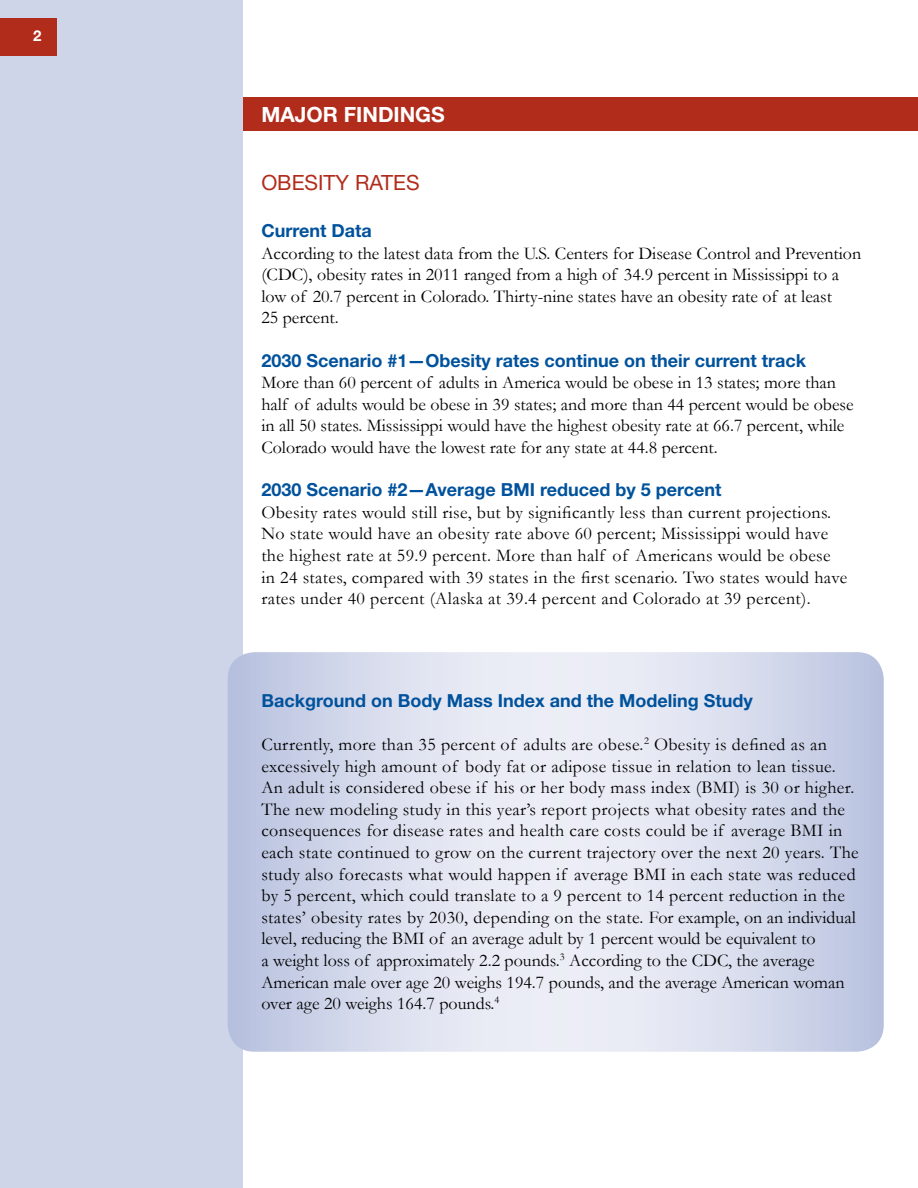
<style>
.page{position:relative;width:918px;height:1188px;background:#fff}
.page>*{position:absolute;margin:0;border:0;box-sizing:border-box;transform-origin:0 0}
.t1{font:700 21px "Helvetica Neue";color:#fff}
.t2{font:21px "Helvetica Neue";color:#b22c1c}
.t3{font:18px/21.6px "Garamond";letter-spacing:.02em;color:#000}
.t4{font:18px/21.6px "Garamond";color:#000}
.t5{font:700 18px "Helvetica Neue";color:#00529c}
.t6{font:700 15px "Helvetica Neue";color:#fff}
</style>
<div class="page">
<div style="left:1px;top:0;width:242px;height:1188px;background:#cfd5e9"></div>
<div style="left:0;top:18px;width:57px;height:37px;background:#b22c1c"></div>
<div style="left:243px;top:98px;width:675px;height:33px;background:#b22c1c"></div>
<svg style="left:228px;top:652px;width:656px;height:400px;background:#d8dded"></svg>
<p class="t6" style="left:33px;top:27px;width:10px">2</p>
<p class="t1" style="left:261px;top:101px;width:185px">MAJOR FINDINGS</p>
<p class="t2" style="left:261px;top:170px;width:160px">OBESITY RATES</p>
<p class="t5" style="left:261px;top:219px;width:112px">Current Data</p>
<p class="t4" style="left:261px;top:242px;width:601px">According to the latest data from the U.S. Centers for Disease Control and Prevention (CDC), obesity rates in 2011 ranged from a high of 34.9 percent in Mississippi to a low of 20.7 percent in Colorado. Thirty-nine states have an obesity rate of at least<br>25 percent.</p>
<p class="t5" style="left:261px;top:349px;width:546px">2030 Scenario #1—Obesity rates continue on their current track</p>
<p class="t4" style="left:261px;top:371px;width:594px">More than 60 percent of adults in America would be obese in 13 states; more than half of adults would be obese in 39 states; and more than 44 percent would be obese in all 50 states. Mississippi would have the highest obesity rate at 66.7 percent, while Colorado would have the lowest rate for any state at 44.8 percent.</p>
<p class="t5" style="left:261px;top:479px;width:462px">2030 Scenario #2—Average BMI reduced by 5 percent</p>
<p class="t3" style="left:261px;top:501px;width:588px">Obesity rates would still rise, but by significantly less than current projections.<br>No state would have an obesity rate above 60 percent; Mississippi would have the highest rate at 59.9 percent. More than half of Americans would be obese in 24 states, compared with 39 states in the first scenario. Two states would have rates under 40 percent (Alaska at 39.4 percent and Colorado at 39 percent).</p>
<p class="t5" style="left:261px;top:689px;width:493px">Background on Body Mass Index and the Modeling Study</p>
<p class="t3" style="left:261px;top:733px;width:599px">Currently, more than 35 percent of adults are obese.<sup>2</sup> Obesity is defined as an excessively high amount of body fat or adipose tissue in relation to lean tissue.<br>An adult is considered obese if his or her body mass index (BMI) is 30 or higher.<br>The new modeling study in this year’s report projects what obesity rates and the consequences for disease rates and health care costs could be if average BMI in each state continued to grow on the current trajectory over the next 20 years. The study also forecasts what would happen if average BMI in each state was reduced by 5 percent, which could translate to a 9 percent to 14 percent reduction in the states’ obesity rates by 2030, depending on the state. For example, on an individual level, reducing the BMI of an average adult by 1 percent would be equivalent to<br>a weight loss of approximately 2.2 pounds.<sup>3</sup> According to the CDC, the average American male over age 20 weighs 194.7 pounds, and the average American woman over age 20 weighs 164.7 pounds.<sup>4</sup></p>
</div>
